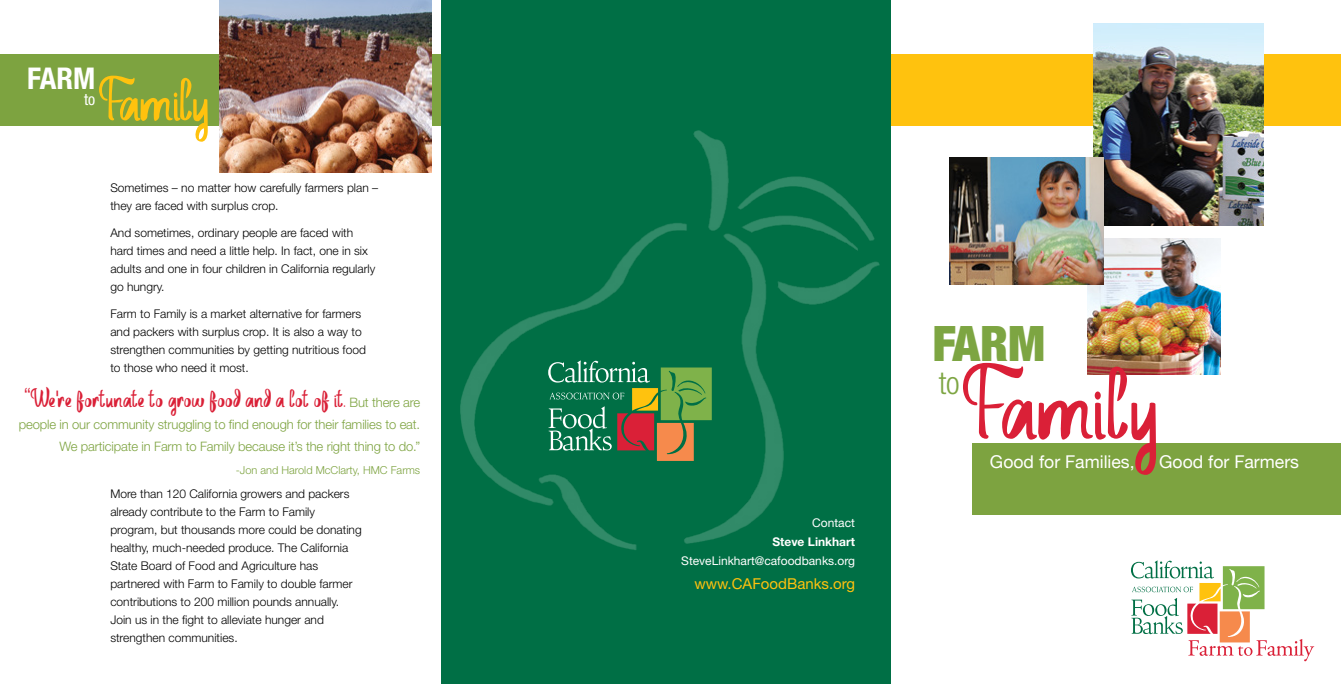
<style>
.page{position:relative;width:1341px;height:684px;background:#fff}
.page>*{position:absolute;margin:0;border:0;box-sizing:border-box;transform-origin:0 0}
.t1{font:93.2px "Saberina";letter-spacing:-.01em;color:#da2037}
.t2{font:55px "Saberina";letter-spacing:-.025em;color:#ffc20e}
.t3{font:900 condensed 49px "Helvetica Neue";color:#7da542}
.t4{font:300 condensed 31.5px "Helvetica Neue";color:#7da542}
.t5{font:700 condensed 30px "Helvetica Neue";color:#fff}
.t6{font:23px "Saberina";color:#da2037}
.t7{font:17.6px "Helvetica Neue";color:#fff}
.t8{font:condensed 15.9px "Helvetica Neue";color:#fff}
.t9{font:15px "Helvetica Neue";color:#ffc20e}
.t10{font:300 13px/22px "Helvetica Neue";letter-spacing:-.01em;color:#7da340;text-align:right}
.t11{font:300 12px/18px "Helvetica Neue";color:#000}
.t12{font:12px "Helvetica Neue";color:#fff}
.t13{font:700 12px "Helvetica Neue";color:#fff}
.t14{font:300 11px "Helvetica Neue";color:#7da340}
.s1{font-family:"Helvetica Neue";font-weight:300}
.s2{font-family:"Helvetica Neue";font-weight:300;font-size:13px;color:#7da340}
</style>
<div class="page">
<div style="left:819px;top:54px;width:522px;height:72px;background:#ffc20e"></div>
<div style="left:973px;top:443px;width:368px;height:72px;background:#7da340"></div>
<img style="left:1087px;top:238px;width:134px;height:137px">
<div style="left:0;top:54px;width:456px;height:72px;background:#7da340"></div>
<div style="left:441px;top:0;width:450px;height:684px;background:#006f45"></div>
<img style="left:460px;top:130px;width:420px;height:420px">
<svg style="left:1131px;top:560px;width:183px;height:101px"></svg>
<img style="left:1094px;top:24px;width:170px;height:202px">
<img style="left:950px;top:158px;width:154px;height:126px">
<svg style="left:548px;top:360px;width:164px;height:101px"></svg>
<img style="left:219px;top:0;width:213px;height:173px">
<h3 class="t5" style="left:27px;top:60px;width:70px">FARM</h3>
<h3 class="t8" style="left:84px;top:91px;width:13px">to</h3>
<h2 class="t2" style="left:99px;top:49px;width:113px">Family</h2>
<p class="t11" style="left:110px;top:178px;width:269px">Sometimes – no matter how carefully farmers plan – they are faced with surplus crop.</p>
<p class="t11" style="left:110px;top:223px;width:266px">And sometimes, ordinary people are faced with hard times and need a little help. In fact, one in six adults and one in four children in California regularly go hungry.</p>
<p class="t11" style="left:110px;top:304px;width:257px">Farm to Family is a market alternative for farmers and packers with surplus crop. It is also a way to strengthen communities by getting nutritious food to those who need it most.</p>
<h3 class="t6" style="left:24px;top:377px;width:398px"><sup>“</sup>We<span class="s1">'</span>re fortunate to grow food and a lot of it. <span class="s2">But there are</span></h3>
<p class="t10" style="left:19px;top:413px;width:403px">people in our community struggling to find enough for their families to eat.<br>We participate in Farm to Family because it’s the right thing to do.”</p>
<p class="t14" style="left:236px;top:463px;width:186px">-Jon and Harold McClarty, HMC Farms</p>
<p class="t11" style="left:110px;top:484px;width:253px">More than 120 California growers and packers already contribute to the Farm to Family program, but thousands more could be donating healthy, much-needed produce. The California State Board of Food and Agriculture has partnered with Farm to Family to double farmer contributions to 200 million pounds annually.<br>Join us in the fight to alleviate hunger and strengthen communities.</p>
<p class="t12" style="left:812px;top:515px;width:44px">Contact</p>
<p class="t13" style="left:773px;top:534px;width:84px">Steve Linkhart</p>
<p class="t12" style="left:681px;top:553px;width:175px">SteveLinkhart@cafoodbanks.org</p>
<p class="t9" style="left:694px;top:574px;width:162px">www.CAFoodBanks.org</p>
<h3 class="t3" style="left:932px;top:313px;width:115px">FARM</h3>
<h3 class="t4" style="left:939px;top:365px;width:23px">to</h3>
<h1 class="t1" style="left:963px;top:318px;width:200px">Family</h1>
<h3 class="t7" style="left:990px;top:449px;width:146px">Good for Families,</h3>
<h3 class="t7" style="left:1159px;top:449px;width:141px">Good for Farmers</h3>
</div>
